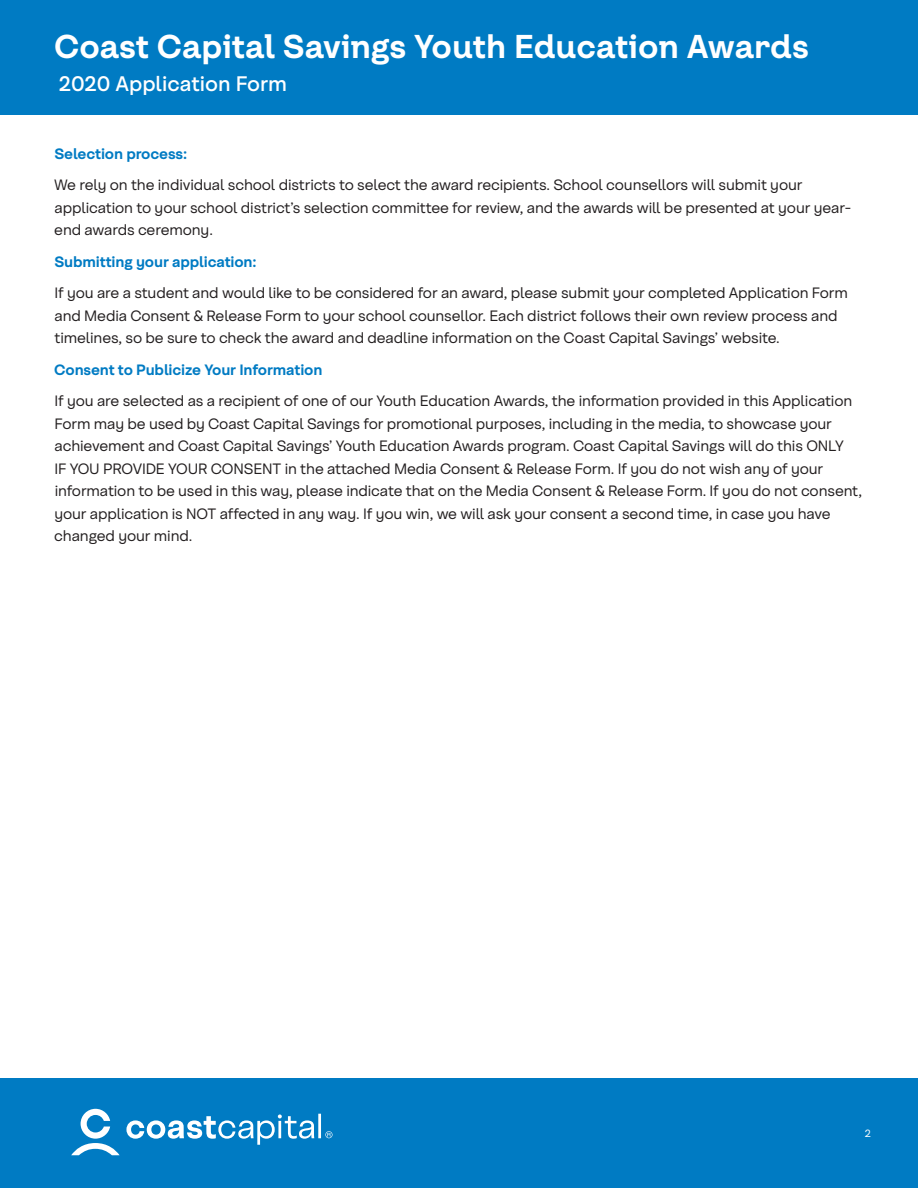
<style>
.page{position:relative;width:918px;height:1188px;background:#fff}
.page>*{position:absolute;margin:0;border:0;box-sizing:border-box;transform-origin:0 0}
.t1{font:700 33px "Coast Sans Headline";color:#fff}
.t2{font:500 21px "Coast Sans";color:#fff}
.t3{font:15px/22.5px "Coast Sans";letter-spacing:-.01em;color:#231f20}
.t4{font:700 15px "Coast Sans";letter-spacing:-.01em;color:#007bc3}
.t5{font:10.5px "Coast Sans";color:#fff}
</style>
<div class="page">
<div style="left:0;top:1079px;width:918px;height:109px;background:#007bc3"></div>
<svg style="left:71px;top:1109px;width:262px;height:46px"></svg>
<div style="left:0;top:0;width:918px;height:115px;background:#007bc3"></div>
<h1 class="t1" style="left:54px;top:28px;width:756px">Coast Capital Savings Youth Education Awards</h1>
<h2 class="t2" style="left:59px;top:72px;width:230px">2020 Application Form</h2>
<p class="t4" style="left:54px;top:145px;width:134px">Selection process:</p>
<p class="t3" style="left:54px;top:174px;width:799px">We rely on the individual school districts to select the award recipients. School counsellors will submit your application to your school district’s selection committee for review, and the awards will be presented at your year&shy;end awards ceremony.</p>
<p class="t4" style="left:54px;top:253px;width:204px">Submitting your application:</p>
<p class="t3" style="left:54px;top:282px;width:795px">If you are a student and would like to be considered for an award, please submit your completed Application Form and Media Consent &amp; Release Form to your school counsellor. Each district follows their own review process and timelines, so be sure to check the award and deadline information on the Coast Capital Savings’ website.</p>
<p class="t4" style="left:54px;top:361px;width:270px">Consent to Publicize Your Information</p>
<p class="t3" style="left:54px;top:390px;width:809px">If you are selected as a recipient of one of our Youth Education Awards, the information provided in this Application Form may be used by Coast Capital Savings for promotional purposes, including in the media, to showcase your achievement and Coast Capital Savings’ Youth Education Awards program. Coast Capital Savings will do this ONLY<br>IF YOU PROVIDE YOUR CONSENT in the attached Media Consent &amp; Release Form. If you do not wish any of your information to be used in this way, please indicate that on the Media Consent &amp; Release Form. If you do not consent, your application is NOT affected in any way. If you win, we will ask your consent a second time, in case you have changed your mind.</p>
<p class="t5" style="left:865px;top:1128px;width:8px">2</p>
</div>
